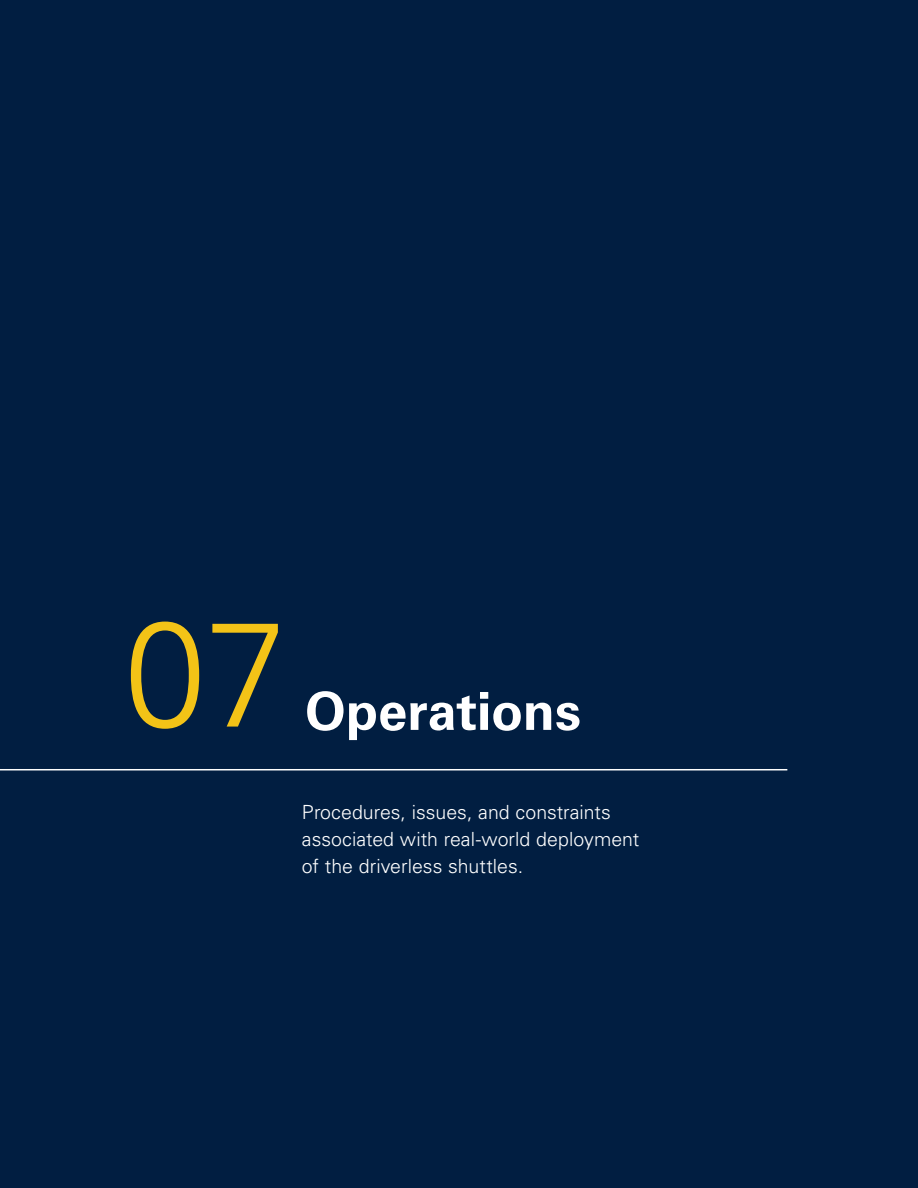
<style>
.page{position:relative;width:918px;height:1188px;background:#011e41}
.page>*{position:absolute;margin:0;border:0;box-sizing:border-box;transform-origin:0 0}
.t1{font:300 148.5px "Univers LT Std";color:#f3c317}
.t2{font:700 52.5px "Univers LT Std";color:#fff}
.t3{font:300 19.5px/27px "Univers LT Std";color:#fff}
</style>
<div class="page">
<hr style="left:0;top:769px;width:787px;height:1px;background:#fff">
<h1 class="t1" style="left:124px;top:584px;width:165px">07</h1>
<h2 class="t2" style="left:305px;top:681px;width:278px">Operations</h2>
<p class="t3" style="left:302px;top:799px;width:339px">Procedures, issues, and constraints associated with real-world deployment of the driverless shuttles.</p>
</div>
